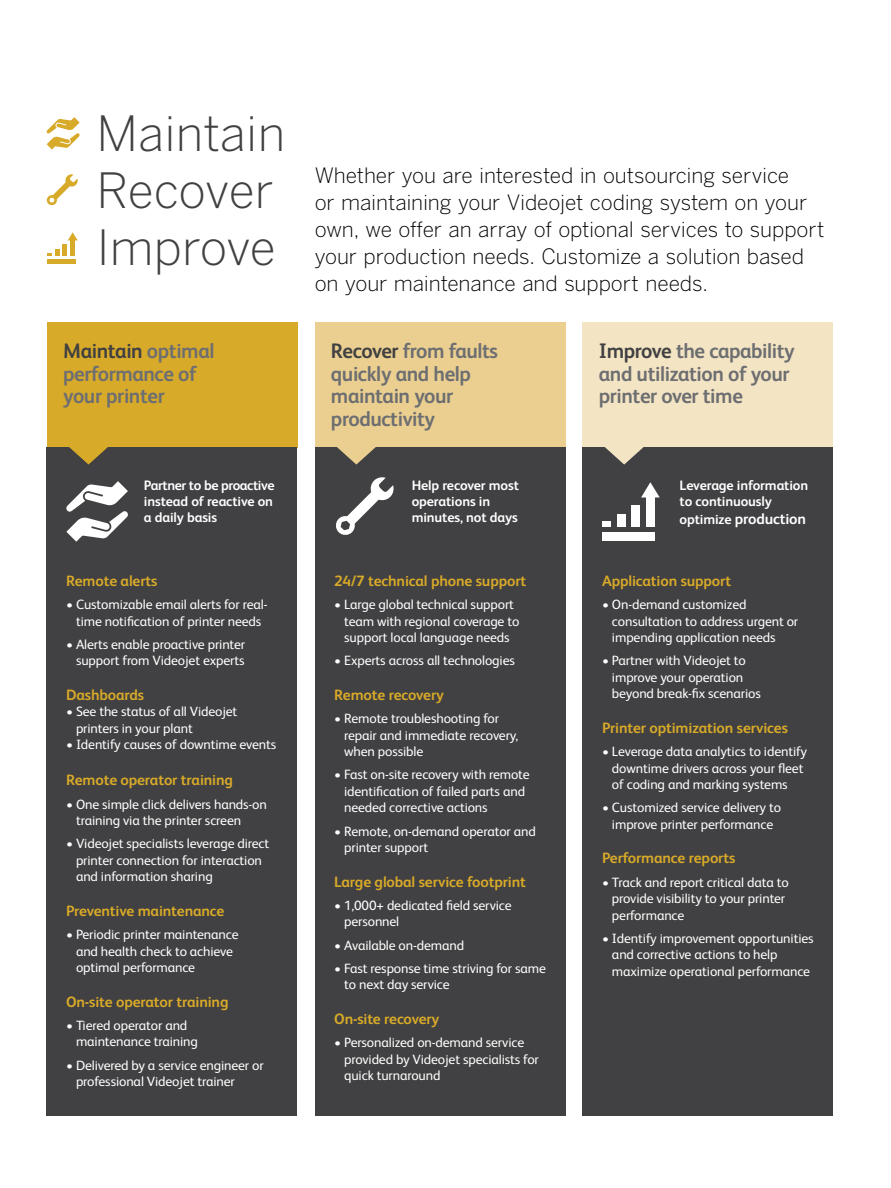
<style>
.page{position:relative;width:891px;height:1188px;background:#fff}
.page>*{position:absolute;margin:0;border:0;box-sizing:border-box;transform-origin:0 0}
.t1{font:300 48.3px/57px "Benton Gothic";color:#414042}
.t2{font:300 21px/27px "Benton Gothic";letter-spacing:-.005em;color:#000}
.t3{font:700 21px/22.5px "FS Albert Pro";letter-spacing:-.02em;color:#6d6e71}
.t4{font:700 15px "FS Albert Pro";letter-spacing:-.01em;color:#d8aa29}
.t5{font:700 15px "FS Albert Pro";letter-spacing:-.01em;color:#fff}
.t6{font:700 13.65px/16.4px "FS Albert Pro";letter-spacing:-.01em;color:#fff}
.t7{font:13.5px/16.5px "FS Albert Pro";letter-spacing:-.01em;color:#fff}
.s1{color:#414042}
.s2{font-size:13.65px}
</style>
<div class="page">
<div style="left:47px;top:322px;width:250px;height:125px;background:#d8aa29"></div>
<div style="left:315px;top:322px;width:250px;height:125px;background:#eacf90"></div>
<div style="left:583px;top:322px;width:250px;height:125px;background:#f3e4c3"></div>
<div style="left:47px;top:447px;width:250px;height:669px;background:#414042"></div>
<div style="left:315px;top:447px;width:250px;height:669px;background:#414042"></div>
<div style="left:583px;top:447px;width:250px;height:669px;background:#414042"></div>
<svg style="left:69px;top:447px;width:39px;height:18px"></svg>
<svg style="left:337px;top:447px;width:39px;height:18px"></svg>
<svg style="left:605px;top:447px;width:39px;height:18px"></svg>
<svg style="left:66px;top:481px;width:62px;height:61px"></svg>
<svg style="left:46px;top:117px;width:34px;height:33px"></svg>
<svg style="left:336px;top:477px;width:58px;height:58px"></svg>
<svg style="left:46px;top:174px;width:32px;height:32px"></svg>
<div style="left:602px;top:532px;width:53px;height:8px;background:#fff"></div>
<div style="left:646px;top:494px;width:9px;height:33px;background:#fff"></div>
<div style="left:631px;top:505px;width:9px;height:22px;background:#fff"></div>
<div style="left:617px;top:514px;width:9px;height:13px;background:#fff"></div>
<div style="left:602px;top:521px;width:9px;height:6px;background:#fff"></div>
<svg style="left:641px;top:482px;width:19px;height:16px"></svg>
<hr style="left:47px;top:259px;width:28px;height:4px;background:#d8aa29">
<div style="left:70px;top:239px;width:5px;height:17px;background:#d8aa29"></div>
<hr style="left:63px;top:244px;width:4px;height:12px;background:#d8aa29">
<svg style="left:47px;top:250px;width:12px;height:6px"></svg>
<svg style="left:68px;top:232px;width:10px;height:9px"></svg>
<h1 class="t1" style="left:96px;top:106px;width:190px">Maintain<br>Recover<br>Improve</h1>
<p class="t2" style="left:315px;top:163px;width:511px">Whether you are interested in outsourcing service<br>or maintaining your Videojet coding system on your own, we offer an array of optional services to support your production needs. Customize a solution based on your maintenance and support needs.</p>
<h2 class="t3" style="left:63px;top:339px;width:153px"><span class="s1">Maintain</span> optimal performance of your printer</h2>
<h2 class="t3" style="left:331px;top:339px;width:169px"><span class="s1">Recover</span> from faults quickly and help maintain your productivity</h2>
<h2 class="t3" style="left:599px;top:339px;width:198px"><span class="s1">Improve</span> the capability and utilization of your printer over time</h2>
<p class="t6" style="left:144px;top:476px;width:132px;text-align:justify">Partner to be proactive instead of reactive on a daily basis</p>
<p class="t6" style="left:412px;top:476px;width:109px">Help recover most operations in minutes, not days</p>
<p class="t6" style="left:680px;top:476px;width:130px">Leverage information to continuously</p>
<p class="t5" style="left:680px;top:508px;width:128px"><span class="s2">optimize</span> production</p>
<p class="t4" style="left:66px;top:570px;width:93px">Remote alerts</p>
<p class="t7" style="left:66px;top:595px;width:203px;text-align:center">• Customizable email alerts for real&shy;time notification of printer needs</p>
<p class="t7" style="left:66px;top:635px;width:181px;text-align:right">• Alerts enable proactive printer support from Videojet experts</p>
<p class="t4" style="left:66px;top:684px;width:80px">Dashboards</p>
<p class="t7" style="left:76px;top:703px;width:163px;text-indent:-10px">• See the status of all Videojet printers in your plant</p>
<p class="t7" style="left:66px;top:736px;width:212px">• Identify causes of downtime events</p>
<p class="t4" style="left:66px;top:770px;width:169px">Remote operator training</p>
<p class="t7" style="left:76px;top:795px;width:192px;text-indent:-10px">• One simple click delivers hands-on training via the printer screen</p>
<p class="t7" style="left:76px;top:835px;width:195px;text-indent:-10px">• Videojet specialists leverage direct printer connection for interaction and information sharing</p>
<p class="t4" style="left:66px;top:900px;width:160px">Preventive maintenance</p>
<p class="t7" style="left:76px;top:925px;width:164px;text-indent:-10px">• Periodic printer maintenance and health check to achieve optimal performance</p>
<p class="t4" style="left:66px;top:991px;width:164px">On-site operator training</p>
<p class="t7" style="left:76px;top:1016px;width:124px;text-indent:-10px">• Tiered operator and maintenance training</p>
<p class="t7" style="left:76px;top:1056px;width:189px;text-indent:-10px">• Delivered by a service engineer or professional Videojet trainer</p>
<p class="t4" style="left:334px;top:570px;width:194px">24/7 technical phone support</p>
<p class="t7" style="left:344px;top:595px;width:177px;text-indent:-10px">• Large global technical support team with regional coverage to support local language needs</p>
<p class="t7" style="left:334px;top:652px;width:182px">• Experts across all technologies</p>
<p class="t4" style="left:334px;top:684px;width:111px">Remote recovery</p>
<p class="t7" style="left:344px;top:709px;width:175px;text-indent:-10px">• Remote troubleshooting for repair and immediate recovery, when possible</p>
<p class="t7" style="left:344px;top:766px;width:187px;text-indent:-10px">• Fast on-site recovery with remote identification of failed parts and needed corrective actions</p>
<p class="t7" style="left:344px;top:822px;width:193px;text-indent:-10px">• Remote, on-demand operator and printer support</p>
<p class="t4" style="left:334px;top:871px;width:193px">Large global service footprint</p>
<p class="t7" style="left:344px;top:896px;width:169px;text-indent:-10px">• 1,000+ dedicated field service personnel</p>
<p class="t7" style="left:334px;top:936px;width:131px">• Available on-demand</p>
<p class="t7" style="left:344px;top:959px;width:203px;text-indent:-10px">• Fast response time striving for same to next day service</p>
<p class="t4" style="left:334px;top:1008px;width:107px">On-site recovery</p>
<p class="t7" style="left:344px;top:1033px;width:196px;text-indent:-10px">• Personalized on-demand service provided by Videojet specialists for quick turnaround</p>
<p class="t4" style="left:602px;top:570px;width:131px">Application support</p>
<p class="t7" style="left:612px;top:595px;width:188px;text-indent:-10px">• On-demand customized consultation to address urgent or impending application needs</p>
<p class="t7" style="left:612px;top:652px;width:150px;text-indent:-10px">• Partner with Videojet to improve your operation beyond break-fix scenarios</p>
<p class="t4" style="left:602px;top:717px;width:187px">Printer optimization services</p>
<p class="t7" style="left:612px;top:742px;width:197px;text-indent:-10px">• Leverage data analytics to identify downtime drivers across your fleet of coding and marking systems</p>
<p class="t7" style="left:602px;top:799px;width:181px;text-align:center">• Customized service delivery to improve printer performance</p>
<p class="t4" style="left:602px;top:848px;width:135px">Performance reports</p>
<p class="t7" style="left:612px;top:873px;width:178px;text-indent:-10px">• Track and report critical data to provide visibility to your printer performance</p>
<p class="t7" style="left:612px;top:929px;width:203px;text-indent:-10px">• Identify improvement opportunities and corrective actions to help maximize operational performance</p>
</div>
